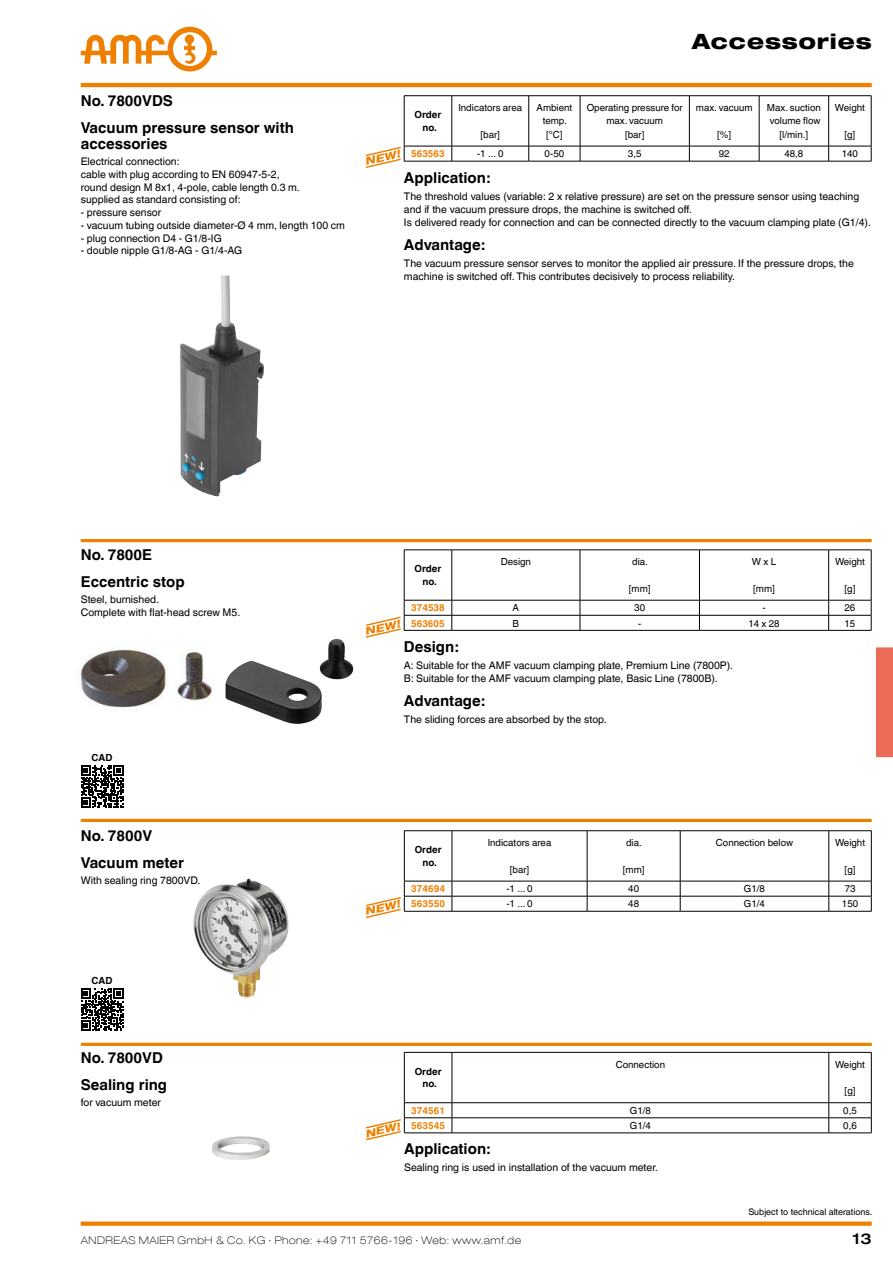
<style>
.page{position:relative;width:893px;height:1263px;background:#fff}
.page>*{position:absolute;margin:0;border:0;box-sizing:border-box;transform-origin:0 0}
.t1{font:800 expanded 21px "Helvetica Neue LT Com";letter-spacing:.04em;color:#000}
.t2{font:700 15px/16px "Helvetica World";color:#000}
.t3{font:500 expanded 15px "Helvetica Neue LT Com";color:#000}
.t4{font:10.5px/12.8px "Helvetica World";color:#000}
.t5{font:100 expanded 10.5px "Helvetica Neue LT Com";letter-spacing:.05em;color:#000}
.t6{font:italic 800 expanded 10.5px "Helvetica Neue LT Com";color:#ee7f00}
.t7{font:9.75px/13.2px "Helvetica World";color:#000;text-align:center}
.t8{font:700 9.75px "Helvetica World";color:#ee7f00}
.t9{font:700 9.75px/12.8px "Helvetica World";color:#000;text-align:center}
.t10{font:9px "Helvetica World";color:#000}
</style>
<div class="page">
<hr style="left:81px;top:83px;width:791px;height:4px;background:#ee7f00">
<svg style="left:81px;top:27px;width:136px;height:44px"></svg>
<div style="left:876px;top:647px;width:17px;height:110px;background:#eb6b59"></div>
<div style="left:81px;top:1221px;width:791px;height:5px;background:#ee7f00"></div>
<img style="left:180px;top:275px;width:84px;height:222px">
<hr style="left:81px;top:539px;width:791px;height:3px;background:#ee7f00">
<hr style="left:81px;top:819px;width:791px;height:3px;background:#ee7f00">
<hr style="left:404px;top:95px;width:48px;height:1px;background:#000">
<hr style="left:452px;top:95px;width:77px;height:1px;background:#000">
<hr style="left:529px;top:95px;width:51px;height:1px;background:#000">
<hr style="left:580px;top:95px;width:109px;height:1px;background:#000">
<hr style="left:689px;top:95px;width:70px;height:1px;background:#000">
<hr style="left:759px;top:95px;width:70px;height:1px;background:#000">
<hr style="left:829px;top:95px;width:42px;height:1px;background:#000">
<img style="left:193px;top:878px;width:96px;height:119px">
<hr style="left:81px;top:1043px;width:791px;height:3px;background:#ee7f00">
<img style="left:212px;top:1136px;width:58px;height:24px">
<hr style="left:404px;top:830px;width:48px;height:1px;background:#000">
<hr style="left:452px;top:830px;width:135px;height:1px;background:#000">
<hr style="left:587px;top:830px;width:93px;height:1px;background:#000">
<hr style="left:680px;top:830px;width:149px;height:1px;background:#000">
<hr style="left:829px;top:830px;width:42px;height:1px;background:#000">
<svg style="left:81px;top:988px;width:42px;height:43px"></svg>
<svg style="left:365px;top:831px;width:507px;height:88px"></svg>
<svg style="left:366px;top:1052px;width:506px;height:89px"></svg>
<img style="left:77px;top:647px;width:137px;height:61px">
<svg style="left:81px;top:765px;width:42px;height:43px"></svg>
<svg style="left:365px;top:550px;width:507px;height:88px"></svg>
<svg style="left:365px;top:96px;width:507px;height:72px"></svg>
<img style="left:225px;top:639px;width:129px;height:85px">
<h2 class="t2" style="left:81px;top:93px;width:94px">No. 7800VDS</h2>
<h2 class="t2" style="left:81px;top:120px;width:215px">Vacuum pressure sensor with accessories</h2>
<p class="t4" style="left:81px;top:155px;width:220px">Electrical connection:<br>cable with plug according to EN 60947-5-2, round design M 8x1, 4-pole, cable length 0.3 m. supplied as standard consisting of:</p>
<p class="t4" style="left:81px;top:206px;width:82px">- pressure sensor</p>
<p class="t4" style="left:81px;top:219px;width:266px">- vacuum tubing outside diameter-Ø 4 mm, length 100 cm</p>
<p class="t4" style="left:81px;top:231px;width:142px">- plug connection D4 - G1/8-IG</p>
<p class="t4" style="left:81px;top:244px;width:163px">- double nipple G1/8-AG - G1/4-AG</p>
<h1 class="t1" style="left:692px;top:28px;width:181px">Accessories</h1>
<p class="t6" style="left:363px;top:155px;width:37px;rotate:-13deg">NE W!</p>
<p class="t9" style="left:415px;top:108px;width:28px">Order no.</p>
<p class="t7" style="left:458px;top:101px;width:65px">Indicators area</p>
<p class="t7" style="left:481px;top:128px;width:21px">[bar]</p>
<p class="t7" style="left:537px;top:101px;width:37px">Ambient temp. [°C]</p>
<p class="t7" style="left:587px;top:101px;width:98px">Operating pressure for max. vacuum<br>[bar]</p>
<p class="t7" style="left:696px;top:101px;width:58px">max. vacuum</p>
<p class="t7" style="left:717px;top:128px;width:16px">[%]</p>
<p class="t7" style="left:767px;top:101px;width:55px">Max. suction volume flow [l/min.]</p>
<p class="t7" style="left:835px;top:101px;width:31px">Weight</p>
<p class="t7" style="left:844px;top:128px;width:12px">[g]</p>
<p class="t8" style="left:411px;top:148px;width:35px">563563</p>
<p class="t7" style="left:477px;top:147px;width:28px">-1 ... 0</p>
<p class="t7" style="left:545px;top:147px;width:21px">0-50</p>
<p class="t7" style="left:628px;top:147px;width:15px">3,5</p>
<p class="t7" style="left:719px;top:147px;width:12px">92</p>
<p class="t7" style="left:784px;top:147px;width:20px">48,8</p>
<p class="t7" style="left:842px;top:147px;width:18px">140</p>
<h2 class="t2" style="left:404px;top:170px;width:88px">Application:</h2>
<p class="t4" style="left:404px;top:190px;width:468px">The threshold values (variable: 2 x relative pressure) are set on the pressure sensor using teaching and if the vacuum pressure drops, the machine is switched off.<br>Is delivered ready for connection and can be connected directly to the vacuum clamping plate (G1/4).</p>
<h2 class="t2" style="left:404px;top:237px;width:82px">Advantage:</h2>
<p class="t4" style="left:404px;top:257px;width:451px">The vacuum pressure sensor serves to monitor the applied air pressure. If the pressure drops, the machine is switched off. This contributes decisively to process reliability.</p>
<h2 class="t2" style="left:81px;top:547px;width:73px">No. 7800E</h2>
<h2 class="t2" style="left:81px;top:574px;width:105px">Eccentric stop</h2>
<p class="t4" style="left:81px;top:593px;width:161px">Steel, burnished.<br>Complete with flat-head screw M5.</p>
<p class="t9" style="left:92px;top:751px;width:22px">CAD</p>
<h2 class="t2" style="left:81px;top:828px;width:73px">No. 7800V</h2>
<h2 class="t2" style="left:81px;top:855px;width:105px">Vacuum meter</h2>
<p class="t4" style="left:81px;top:874px;width:121px">With sealing ring 7800VD.</p>
<p class="t9" style="left:92px;top:974px;width:22px">CAD</p>
<h2 class="t2" style="left:81px;top:1050px;width:84px">No. 7800VD</h2>
<h2 class="t2" style="left:81px;top:1076px;width:88px">Sealing ring</h2>
<p class="t4" style="left:81px;top:1095px;width:82px">for vacuum meter</p>
<p class="t6" style="left:363px;top:625px;width:37px;rotate:-13deg">NE W!</p>
<p class="t9" style="left:415px;top:562px;width:28px">Order no.</p>
<p class="t7" style="left:501px;top:555px;width:32px">Design</p>
<p class="t7" style="left:632px;top:555px;width:17px">dia.</p>
<p class="t7" style="left:629px;top:582px;width:23px">[mm]</p>
<p class="t7" style="left:752px;top:555px;width:26px">W x L</p>
<p class="t7" style="left:753px;top:582px;width:23px">[mm]</p>
<p class="t7" style="left:835px;top:555px;width:31px">Weight</p>
<p class="t7" style="left:844px;top:582px;width:12px">[g]</p>
<p class="t8" style="left:411px;top:602px;width:35px">374538</p>
<p class="t7" style="left:513px;top:601px;width:8px">A</p>
<p class="t7" style="left:634px;top:601px;width:12px">30</p>
<p class="t7" style="left:762px;top:601px;width:5px">-</p>
<p class="t7" style="left:844px;top:601px;width:12px">26</p>
<p class="t8" style="left:411px;top:617px;width:35px">563605</p>
<p class="t7" style="left:513px;top:616px;width:8px">B</p>
<p class="t7" style="left:638px;top:616px;width:5px">-</p>
<p class="t7" style="left:748px;top:616px;width:33px">14 x 28</p>
<p class="t7" style="left:844px;top:616px;width:12px">15</p>
<h2 class="t2" style="left:404px;top:639px;width:56px">Design:</h2>
<p class="t4" style="left:404px;top:659px;width:331px">A: Suitable for the AMF vacuum clamping plate, Premium Line (7800P).<br>B: Suitable for the AMF vacuum clamping plate, Basic Line (7800B).</p>
<h2 class="t2" style="left:404px;top:693px;width:82px">Advantage:</h2>
<p class="t4" style="left:404px;top:713px;width:204px">The sliding forces are absorbed by the stop.</p>
<p class="t6" style="left:364px;top:905px;width:37px;rotate:-13deg">NE W!</p>
<p class="t9" style="left:415px;top:843px;width:28px">Order no.</p>
<p class="t7" style="left:488px;top:836px;width:65px">Indicators area</p>
<p class="t7" style="left:510px;top:863px;width:21px">[bar]</p>
<p class="t7" style="left:626px;top:836px;width:17px">dia.</p>
<p class="t7" style="left:623px;top:863px;width:23px">[mm]</p>
<p class="t7" style="left:716px;top:836px;width:79px">Connection below</p>
<p class="t7" style="left:835px;top:836px;width:31px">Weight</p>
<p class="t7" style="left:845px;top:863px;width:12px">[g]</p>
<p class="t8" style="left:411px;top:883px;width:35px">374694</p>
<p class="t7" style="left:506px;top:882px;width:28px">-1 ... 0</p>
<p class="t7" style="left:628px;top:882px;width:12px">40</p>
<p class="t7" style="left:744px;top:882px;width:23px">G1/8</p>
<p class="t7" style="left:845px;top:882px;width:12px">73</p>
<p class="t8" style="left:411px;top:898px;width:35px">563550</p>
<p class="t7" style="left:506px;top:897px;width:28px">-1 ... 0</p>
<p class="t7" style="left:628px;top:897px;width:12px">48</p>
<p class="t7" style="left:744px;top:897px;width:23px">G1/4</p>
<p class="t7" style="left:842px;top:897px;width:18px">150</p>
<p class="t6" style="left:364px;top:1127px;width:37px;rotate:-13deg">NE W!</p>
<p class="t9" style="left:415px;top:1065px;width:28px">Order no.</p>
<p class="t7" style="left:616px;top:1058px;width:51px">Connection</p>
<p class="t7" style="left:835px;top:1058px;width:31px">Weight</p>
<p class="t7" style="left:845px;top:1084px;width:12px">[g]</p>
<p class="t8" style="left:411px;top:1105px;width:35px">374561</p>
<p class="t7" style="left:630px;top:1104px;width:23px">G1/8</p>
<p class="t7" style="left:843px;top:1104px;width:15px">0,5</p>
<p class="t8" style="left:411px;top:1120px;width:35px">563545</p>
<p class="t7" style="left:630px;top:1119px;width:23px">G1/4</p>
<p class="t7" style="left:843px;top:1119px;width:15px">0,6</p>
<h2 class="t2" style="left:404px;top:1141px;width:88px">Application:</h2>
<p class="t4" style="left:404px;top:1161px;width:256px">Sealing ring is used in installation of the vacuum meter.</p>
<p class="t10" style="left:748px;top:1207px;width:125px">Subject to technical alterations.</p>
<p class="t5" style="left:81px;top:1233px;width:442px">ANDREAS MAIER GmbH &amp; Co. KG ∙ Phone: +49 711 5766-196 ∙ Web: www.amf.de</p>
<h2 class="t3" style="left:852px;top:1229px;width:21px">13</h2>
</div>
